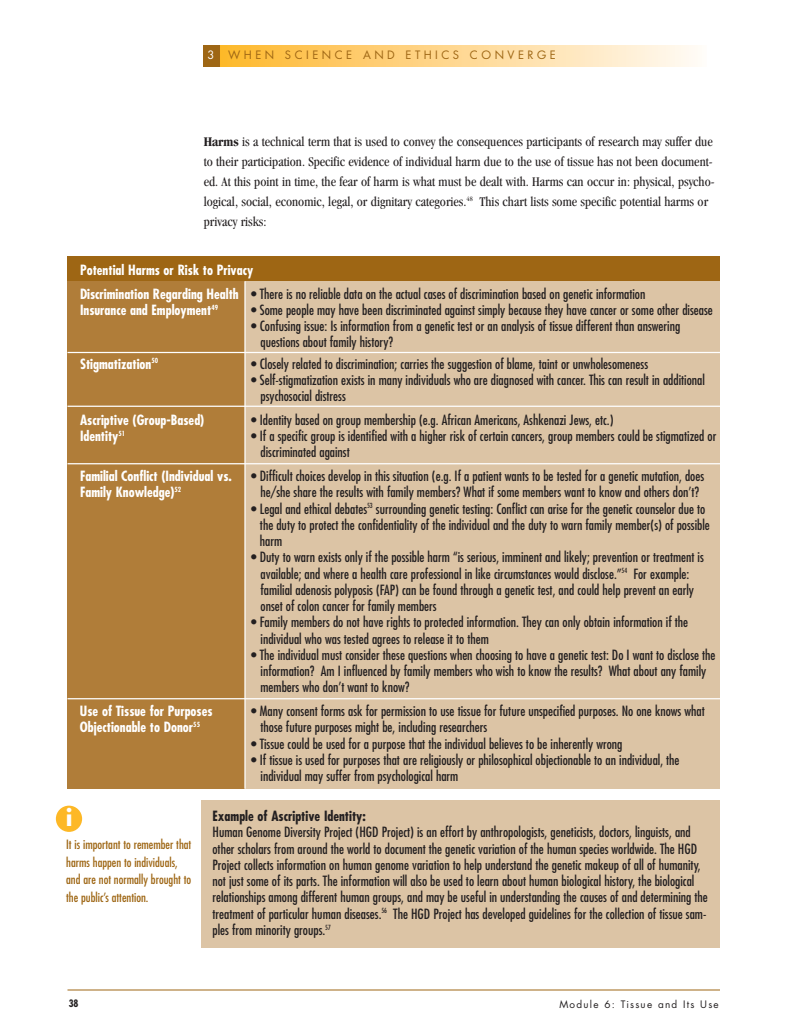
<style>
.page{position:relative;width:810px;height:1035px;background:#fff}
.page>*{position:absolute;margin:0;border:0;box-sizing:border-box;transform-origin:0 0}
.t1{font:700 22.5px "Futura";color:#fff}
.t2{font:condensed 13.75px/16.2px "Futura";color:#231f20}
.t3{font:condensed 13.75px/20px "Garamond";color:#231f20}
.t4{font:700 condensed 13.75px "Futura";color:#fff}
.t5{font:700 condensed 13.75px "Futura";color:#231f20}
.t6{font:condensed 12.5px/17.5px "Futura";color:#9e6614}
.t7{font:11.25px "Futura";letter-spacing:.31em;color:#9e6614}
.t8{font:10px "Futura";letter-spacing:.125em;color:#231f20}
.t9{font:700 condensed 10px "Futura";color:#231f20}
.s1{color:#fff}
.s2{font-weight:700}
.s3{font-weight:700;color:#fff}
</style>
<div class="page">
<div style="left:201px;top:800px;width:519px;height:148px;background:#dcc4a5"></div>
<div style="left:236px;top:278px;width:484px;height:511px;background:#dcc4a5"></div>
<div style="left:68px;top:280px;width:177px;height:509px;background:#b07d39"></div>
<div style="left:68px;top:256px;width:652px;height:25px;background:#9e6614"></div>
<hr style="left:68px;top:990px;width:652px;height:1px;background:#9e6614">
<div style="left:220px;top:45px;width:486px;height:21px;background:linear-gradient(to right,#feb82f,#fffaf8)"></div>
<div style="left:203px;top:45px;width:17px;height:21px;background:#9e6614"></div>
<div style="left:56px;top:806px;width:26px;height:26px;background:#fdb826;border-radius:50%"></div>
<hr style="left:244px;top:281px;width:2px;height:508px;background:#fff">
<hr style="left:68px;top:352px;width:652px;height:1px;background:#fff">
<hr style="left:68px;top:406px;width:652px;height:1px;background:#fff">
<hr style="left:68px;top:463px;width:652px;height:1px;background:#fff">
<hr style="left:68px;top:698px;width:652px;height:1px;background:#fff">
<p class="t7" style="left:208px;top:50px;width:350px"><span class="s1">3</span> WHEN SCIENCE AND ETHICS CONVERGE</p>
<p class="t3" style="left:204px;top:133px;width:512px"><span class="s2">Harms</span> is a technical term that is used to convey the consequences participants of research may suffer due to their participation. Specific evidence of individual harm due to the use of tissue has not been document&shy;ed. At this point in time, the fear of harm is what must be dealt with. Harms can occur in: physical, psycho&shy;logical, social, economic, legal, or dignitary categories.<sup>48</sup> This chart lists some specific potential harms or privacy risks:</p>
<p class="t2" style="left:80px;top:259px;width:567px;line-height:23.8px"><span class="s3">Potential Harms or Risk to Privacy<br>Discrimination Regarding Health</span> • There is no reliable data on the actual cases of discrimination based on genetic information</p>
<p class="t4" style="left:80px;top:304px;width:140px">Insurance and Employment<sup>49</sup></p>
<p class="t2" style="left:251px;top:303px;width:463px">• Some people may have been discriminated against simply because they have cancer or some other disease</p>
<p class="t2" style="left:261px;top:319px;width:421px;text-indent:-9px">• Confusing issue: Is information from a genetic test or an analysis of tissue different than answering questions about family history?</p>
<p class="t4" style="left:80px;top:357px;width:80px">Stigmatization<sup>50</sup></p>
<p class="t2" style="left:251px;top:356px;width:398px">• Closely related to discrimination; carries the suggestion of blame, taint or unwholesomeness</p>
<p class="t2" style="left:261px;top:373px;width:446px;text-indent:-9px">• Self-stigmatization exists in many individuals who are diagnosed with cancer. This can result in additional psychosocial distress</p>
<p class="t4" style="left:80px;top:414px;width:126px">Ascriptive (Group-Based)</p>
<p class="t2" style="left:251px;top:413px;width:364px">• Identity based on group membership (e.g. African Americans, Ashkenazi Jews, etc.)</p>
<p class="t4" style="left:80px;top:430px;width:47px">Identity<sup>51</sup></p>
<p class="t2" style="left:261px;top:429px;width:457px;text-indent:-9px">• If a specific group is identified with a higher risk of certain cancers, group members could be stigmatized or discriminated against</p>
<p class="t4" style="left:80px;top:470px;width:153px">Familial Conflict (Individual vs.</p>
<p class="t2" style="left:251px;top:469px;width:454px">• Difficult choices develop in this situation (e.g. If a patient wants to be tested for a genetic mutation, does</p>
<p class="t4" style="left:80px;top:486px;width:103px">Family Knowledge)<sup>52</sup></p>
<p class="t2" style="left:261px;top:485px;width:440px">he/she share the results with family members? What if some members want to know and others don’t?</p>
<p class="t2" style="left:260px;top:501px;width:451px;text-indent:-9px">• Legal and ethical debates<sup>53</sup> surrounding genetic testing: Conflict can arise for the genetic counselor due to the duty to protect the confidentiality of the individual and the duty to warn family member(s) of possible harm</p>
<p class="t2" style="left:261px;top:550px;width:445px;text-indent:-9px">• Duty to warn exists only if the possible harm “is serious, imminent and likely; prevention or treatment is available; and where a health care professional in like circumstances would disclose.”<sup>54</sup> For example: familial adenosis polyposis (FAP) can be found through a genetic test, and could help prevent an early onset of colon cancer for family members</p>
<p class="t2" style="left:261px;top:615px;width:429px;text-indent:-9px">• Family members do not have rights to protected information. They can only obtain information if the individual who was tested agrees to release it to them</p>
<p class="t2" style="left:261px;top:648px;width:457px;text-indent:-9px">• The individual must consider these questions when choosing to have a genetic test: Do I want to disclose the information? Am I influenced by family members who wish to know the results? What about any family members who don’t want to know?</p>
<p class="t4" style="left:80px;top:705px;width:134px">Use of Tissue for Purposes</p>
<p class="t2" style="left:251px;top:704px;width:455px">• Many consent forms ask for permission to use tissue for future unspecified purposes. No one knows what</p>
<p class="t4" style="left:80px;top:721px;width:122px">Objectionable to Donor<sup>55</sup></p>
<p class="t2" style="left:261px;top:720px;width:228px">those future purposes might be, including researchers</p>
<p class="t2" style="left:251px;top:736px;width:373px">• Tissue could be used for a purpose that the individual believes to be inherently wrong</p>
<p class="t2" style="left:261px;top:753px;width:421px;text-indent:-9px">• If tissue is used for purposes that are religiously or philosophical objectionable to an individual, the individual may suffer from psychological harm</p>
<p class="t5" style="left:212px;top:810px;width:155px">Example of Ascriptive Identity:</p>
<p class="t2" style="left:212px;top:825px;width:497px">Human Genome Diversity Project (HGD Project) is an effort by anthropologists, geneticists, doctors, linguists, and other scholars from around the world to document the genetic variation of the human species worldwide. The HGD Project collects information on human genome variation to help understand the genetic makeup of all of humanity, not just some of its parts. The information will also be used to learn about human biological history, the biological relationships among different human groups, and may be useful in understanding the causes of and determining the treatment of particular human diseases.<sup>56</sup> The HGD Project has developed guidelines for the collection of tissue sam&shy;ples from minority groups.<sup>57</sup></p>
<h1 class="t1" style="left:66px;top:807px;width:8px">i</h1>
<p class="t6" style="left:66px;top:837px;width:127px">It is important to remember that harms happen to individuals, and are not normally brought to the public’s attention.</p>
<p class="t9" style="left:69px;top:999px;width:11px">38</p>
<p class="t8" style="left:559px;top:999px;width:161px">Module 6: Tissue and Its Use</p>
</div>
